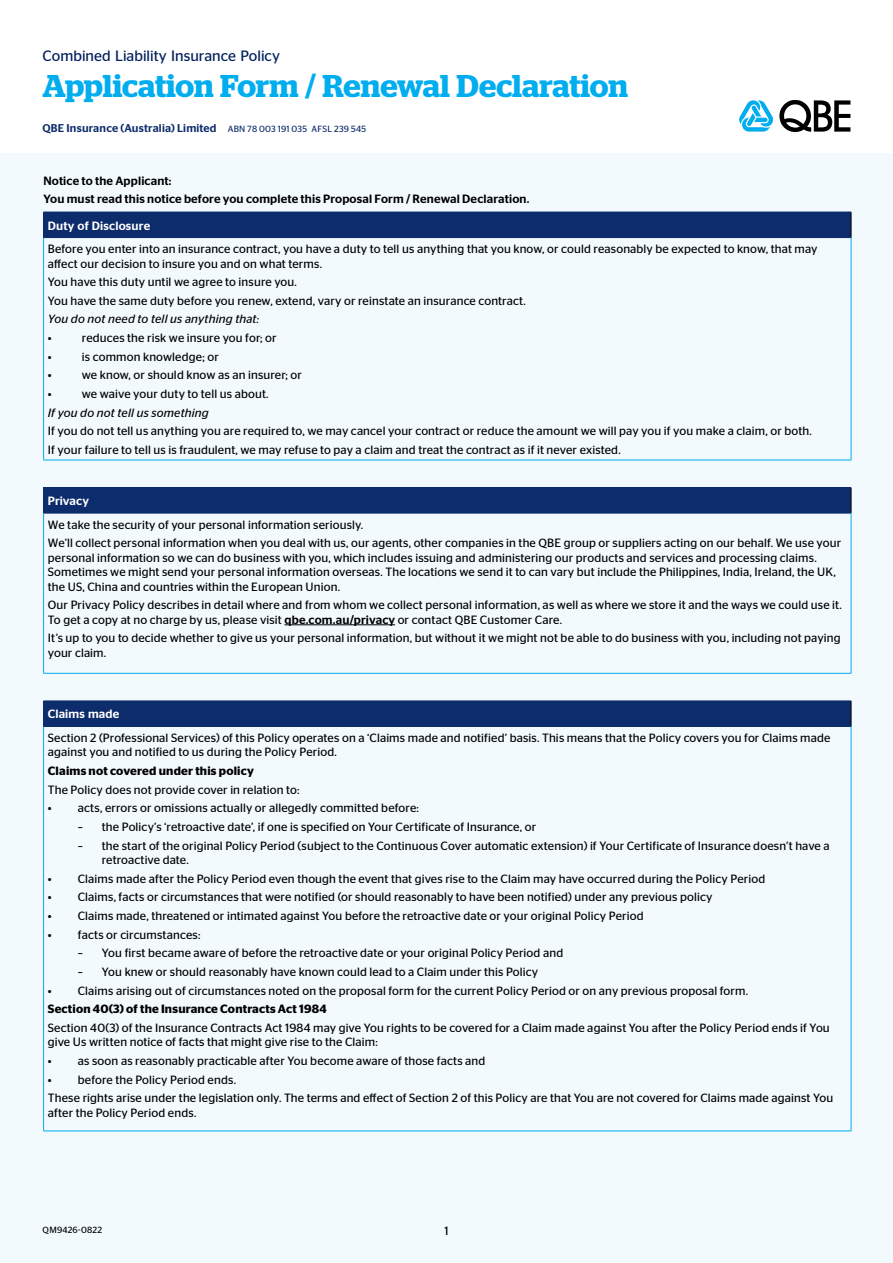
<style>
.page{position:relative;width:893px;height:1263px;background:#fff}
.page>*{position:absolute;margin:0;border:0;box-sizing:border-box;transform-origin:0 0}
.t1{font:600 31.5px "Stag";letter-spacing:-.005em;color:#00adef}
.t2{font:15px "Stag Sans";color:#001f5b}
.t3{font:12px/14.4px "Stag Sans";letter-spacing:.01em;color:#000}
.t4{font:500 12px/18.6px "Stag Sans";letter-spacing:.015em;color:#000}
.t5{font:600 12px "Stag Sans";letter-spacing:.015em;color:#000}
.t6{font:italic 12px "Stag Sans";letter-spacing:.015em;color:#000}
.t7{font:500 12px "Stag Sans";letter-spacing:.015em;color:#fff}
.t8{font:500 11.25px "Stag Sans";letter-spacing:.015em;color:#0d2c6b}
.t9{font:9px "Stag Sans";letter-spacing:.03em;color:#000}
.s1{font-weight:400;font-size:9px}
.s2{font-weight:500}
</style>
<div class="page">
<div style="left:0;top:153px;width:893px;height:1110px;background:#f2fafe"></div>
<svg style="left:739px;top:99px;width:111px;height:33px"></svg>
<div style="left:44px;top:212px;width:807px;height:26px;background:#0d2c6b"></div>
<svg style="left:43px;top:213px;width:1px;height:24px"></svg>
<hr style="left:43px;top:212px;width:808px;height:1px;background:#0d2c6b">
<svg style="left:851px;top:212px;width:1px;height:25px"></svg>
<hr style="left:43px;top:237px;width:808px;height:1px;background:#0d2c6b">
<hr style="left:43px;top:238px;width:1px;height:222px;background:#00adef">
<hr style="left:851px;top:238px;width:1px;height:222px;background:#00adef">
<hr style="left:43px;top:460px;width:808px;height:1px;background:#00adef">
<div style="left:44px;top:488px;width:807px;height:25px;background:#0d2c6b"></div>
<svg style="left:43px;top:488px;width:1px;height:25px"></svg>
<hr style="left:43px;top:487px;width:808px;height:1px;background:#0d2c6b">
<svg style="left:851px;top:488px;width:1px;height:25px"></svg>
<hr style="left:43px;top:513px;width:808px;height:1px;background:#0d2c6b">
<hr style="left:43px;top:513px;width:1px;height:160px;background:#00adef">
<hr style="left:851px;top:513px;width:1px;height:160px;background:#00adef">
<hr style="left:43px;top:673px;width:808px;height:1px;background:#00adef">
<hr style="left:284px;top:624px;width:111px;height:1px;background:#000">
<div style="left:44px;top:701px;width:807px;height:25px;background:#0d2c6b"></div>
<svg style="left:43px;top:702px;width:1px;height:24px"></svg>
<hr style="left:43px;top:701px;width:808px;height:1px;background:#0d2c6b">
<svg style="left:851px;top:701px;width:1px;height:25px"></svg>
<hr style="left:43px;top:726px;width:808px;height:1px;background:#0d2c6b">
<hr style="left:43px;top:727px;width:1px;height:404px;background:#00adef">
<hr style="left:851px;top:727px;width:1px;height:404px;background:#00adef">
<hr style="left:43px;top:1131px;width:808px;height:1px;background:#00adef">
<p class="t2" style="left:43px;top:47px;width:239px">Combined Liability Insurance Policy</p>
<h1 class="t1" style="left:43px;top:67px;width:587px">Application Form / Renewal Declaration</h1>
<p class="t8" style="left:43px;top:122px;width:325px">QBE Insurance (Australia) Limited <span class="s1">ABN 78 003 191 035 AFSL 239 545</span></p>
<p class="t4" style="left:43px;top:171px;width:488px">Notice to the Applicant:<br>You must read this notice before you complete this Proposal Form / Renewal Declaration.</p>
<p class="t7" style="left:48px;top:218px;width:104px">Duty of Disclosure</p>
<p class="t3" style="left:48px;top:242px;width:771px">Before you enter into an insurance contract, you have a duty to tell us anything that you know, or could reasonably be expected to know, that may affect our decision to insure you and on what terms.</p>
<p class="t3" style="left:48px;top:273px;width:480px;line-height:18.6px">You have this duty until we agree to insure you.<br>You have the same duty before you renew, extend, vary or reinstate an insurance contract.</p>
<p class="t6" style="left:48px;top:312px;width:213px">You do not need to tell us anything that:</p>
<p class="t3" style="left:48px;top:331px;width:5px">•</p>
<p class="t3" style="left:82px;top:331px;width:196px">reduces the risk we insure you for; or</p>
<p class="t3" style="left:48px;top:349px;width:5px">•</p>
<p class="t3" style="left:82px;top:349px;width:138px">is common knowledge; or</p>
<p class="t3" style="left:48px;top:368px;width:5px">•</p>
<p class="t3" style="left:82px;top:368px;width:222px">we know, or should know as an insurer; or</p>
<p class="t3" style="left:48px;top:387px;width:5px">•</p>
<p class="t3" style="left:82px;top:387px;width:188px">we waive your duty to tell us about.</p>
<p class="t6" style="left:48px;top:406px;width:163px">If you do not tell us something</p>
<p class="t3" style="left:48px;top:422px;width:765px;line-height:18.6px">If you do not tell us anything you are required to, we may cancel your contract or reduce the amount we will pay you if you make a claim, or both.<br>If your failure to tell us is fraudulent, we may refuse to pay a claim and treat the contract as if it never existed.</p>
<p class="t7" style="left:48px;top:494px;width:43px">Privacy</p>
<p class="t3" style="left:48px;top:515px;width:795px;line-height:18.6px">We take the security of your personal information seriously.<br>We’ll collect personal information when you deal with us, our agents, other companies in the QBE group or suppliers acting on our behalf. We use your</p>
<p class="t3" style="left:48px;top:550px;width:789px">personal information so we can do business with you, which includes issuing and administering our products and services and processing claims.<br>Sometimes we might send your personal information overseas. The locations we send it to can vary but include the Philippines, India, Ireland, the UK, the US, China and countries within the European Union.</p>
<p class="t3" style="left:48px;top:598px;width:795px">Our Privacy Policy describes in detail where and from whom we collect personal information, as well as where we store it and the ways we could use it.<br>To get a copy at no charge by us, please visit <span class="s2">qbe.com.au/privacy</span> or contact QBE Customer Care.</p>
<p class="t3" style="left:48px;top:631px;width:794px">It’s up to you to decide whether to give us your personal information, but without it we might not be able to do business with you, including not paying your claim.</p>
<p class="t7" style="left:48px;top:707px;width:73px">Claims made</p>
<p class="t3" style="left:48px;top:730px;width:784px">Section 2 (Professional Services) of this Policy operates on a ‘Claims made and notified’ basis. This means that the Policy covers you for Claims made against you and notified to us during the Policy Period.</p>
<p class="t5" style="left:48px;top:764px;width:207px">Claims not covered under this policy</p>
<p class="t3" style="left:48px;top:782px;width:253px">The Policy does not provide cover in relation to:</p>
<p class="t3" style="left:48px;top:801px;width:373px">• acts, errors or omissions actually or allegedly committed before:</p>
<p class="t3" style="left:78px;top:819px;width:460px">– the Policy’s ‘retroactive date’, if one is specified on Your Certificate of Insurance, or</p>
<p class="t3" style="left:102px;top:838px;width:729px;text-indent:-24px">– the start of the original Policy Period (subject to the Continuous Cover automatic extension) if Your Certificate of Insurance doesn’t have a retroactive date.</p>
<p class="t3" style="left:48px;top:871px;width:719px">• Claims made after the Policy Period even though the event that gives rise to the Claim may have occurred during the Policy Period</p>
<p class="t3" style="left:48px;top:890px;width:666px">• Claims, facts or circumstances that were notified (or should reasonably to have been notified) under any previous policy</p>
<p class="t3" style="left:48px;top:908px;width:597px">• Claims made, threatened or intimated against You before the retroactive date or your original Policy Period</p>
<p class="t3" style="left:48px;top:927px;width:154px">• facts or circumstances:</p>
<p class="t3" style="left:78px;top:946px;width:487px">– You first became aware of before the retroactive date or your original Policy Period and</p>
<p class="t3" style="left:78px;top:964px;width:462px">– You knew or should reasonably have known could lead to a Claim under this Policy</p>
<p class="t3" style="left:48px;top:983px;width:702px">• Claims arising out of circumstances noted on the proposal form for the current Policy Period or on any previous proposal form.</p>
<p class="t5" style="left:48px;top:1002px;width:280px">Section 40(3) of the Insurance Contracts Act 1984</p>
<p class="t3" style="left:48px;top:1020px;width:783px">Section 40(3) of the Insurance Contracts Act 1984 may give You rights to be covered for a Claim made against You after the Policy Period ends if You give Us written notice of facts that might give rise to the Claim:</p>
<p class="t3" style="left:48px;top:1053px;width:439px">• as soon as reasonably practicable after You become aware of those facts and</p>
<p class="t3" style="left:48px;top:1070px;width:787px;line-height:18.6px">• before the Policy Period ends.<br>These rights arise under the legislation only. The terms and effect of Section 2 of this Policy are that You are not covered for Claims made against You</p>
<p class="t3" style="left:48px;top:1105px;width:150px">after the Policy Period ends.</p>
<p class="t9" style="left:43px;top:1225px;width:61px">QM9426-0822</p>
<p class="t3" style="left:444px;top:1223px;width:6px">1</p>
</div>
